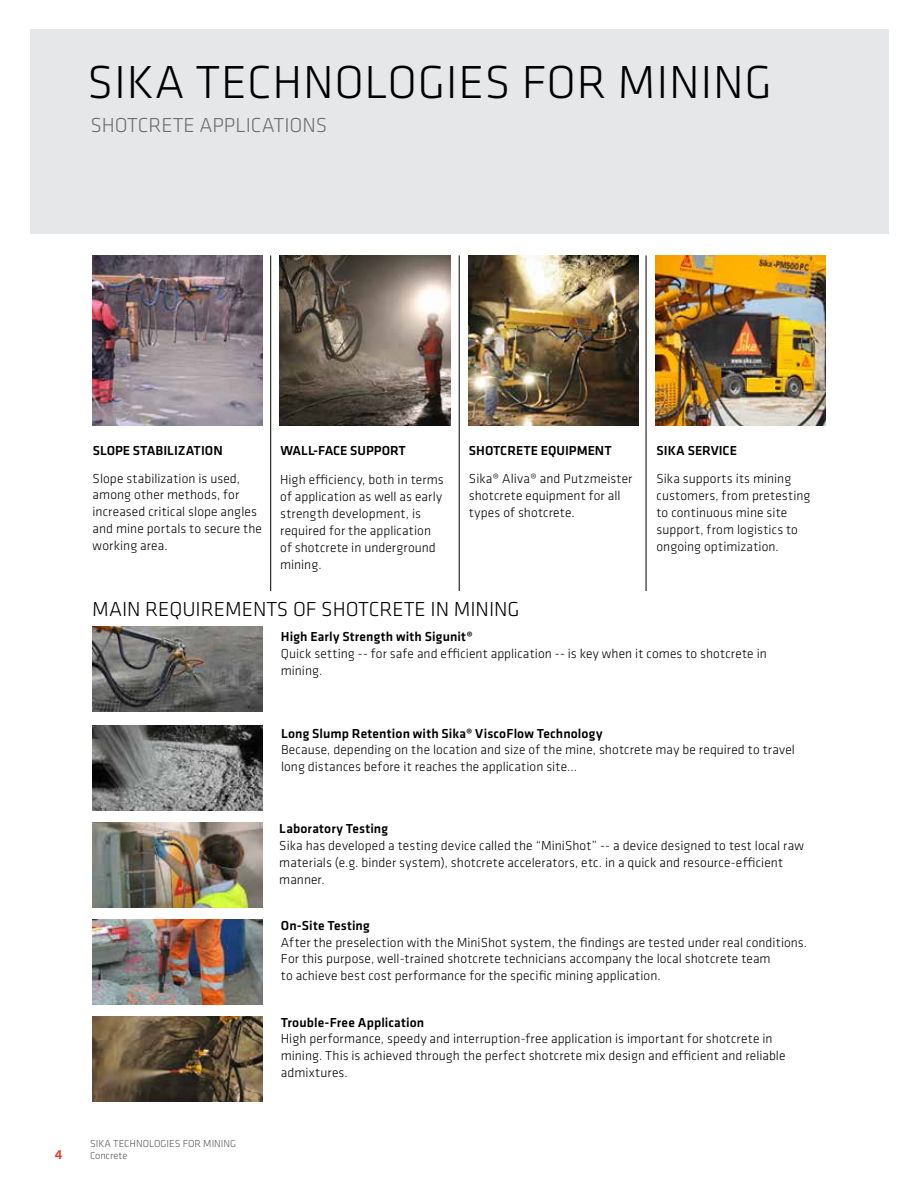
<style>
.page{position:relative;width:918px;height:1188px;background:#fff}
.page>*{position:absolute;margin:0;border:0;box-sizing:border-box;transform-origin:0 0}
.t1{font:300 48px "Klavika";letter-spacing:.015em;color:#000}
.t2{font:300 21px "Klavika";color:#000}
.t3{font:300 21px "Klavika";color:#6d6e71}
.t4{font:300 13.5px/17px "Klavika";letter-spacing:.01em;color:#000}
.t5{font:500 13.5px "Klavika";letter-spacing:.005em;color:#000}
.t6{font:500 13.5px "Klavika";color:#ee3524}
.t7{font:300 10.5px/12.6px "Klavika";color:#58595b}
</style>
<div class="page">
<div style="left:30px;top:30px;width:858px;height:204px;background:#e6e7e8"></div>
<img style="left:468px;top:255px;width:170px;height:171px">
<img style="left:656px;top:255px;width:170px;height:171px">
<img style="left:92px;top:726px;width:171px;height:85px">
<img style="left:92px;top:255px;width:171px;height:171px">
<img style="left:280px;top:255px;width:170px;height:171px">
<img style="left:92px;top:627px;width:171px;height:85px">
<img style="left:92px;top:823px;width:171px;height:85px">
<img style="left:92px;top:919px;width:171px;height:85px">
<img style="left:92px;top:1016px;width:171px;height:85px">
<hr style="left:270px;top:255px;width:1px;height:336px;background:#000">
<hr style="left:459px;top:255px;width:1px;height:336px;background:#000">
<hr style="left:646px;top:255px;width:1px;height:336px;background:#000">
<h1 class="t1" style="left:87px;top:53px;width:686px">SIKA TECHNOLOGIES FOR MINING</h1>
<h2 class="t3" style="left:90px;top:112px;width:239px">SHOTCRETE APPLICATIONS</h2>
<p class="t5" style="left:93px;top:442px;width:131px">SLOPE STABILIZATION</p>
<p class="t5" style="left:280px;top:442px;width:127px">WALL-FACE SUPPORT</p>
<p class="t5" style="left:469px;top:442px;width:144px">SHOTCRETE EQUIPMENT</p>
<p class="t5" style="left:657px;top:442px;width:82px">SIKA SERVICE</p>
<p class="t4" style="left:93px;top:469px;width:171px">Slope stabilization is used, among other methods, for increased critical slope angles and mine portals to secure the working area.</p>
<p class="t4" style="left:280px;top:471px;width:165px">High efficiency, both in terms of application as well as early strength development, is required for the application of shotcrete in underground mining.</p>
<p class="t4" style="left:469px;top:470px;width:165px">Sika® Aliva® and Putzmeister shotcrete equipment for all types of shotcrete.</p>
<p class="t4" style="left:657px;top:470px;width:155px">Sika supports its mining customers, from pretesting to continuous mine site support, from logistics to ongoing optimization.</p>
<h2 class="t2" style="left:92px;top:597px;width:429px">MAIN REQUIREMENTS OF SHOTCRETE IN MINING</h2>
<p class="t5" style="left:281px;top:627px;width:193px">High Early Strength with Sigunit®</p>
<p class="t4" style="left:281px;top:645px;width:487px">Quick setting -- for safe and efficient application -- is key when it comes to shotcrete in mining.</p>
<p class="t5" style="left:281px;top:724px;width:323px">Long Slump Retention with Sika® ViscoFlow Technology</p>
<p class="t4" style="left:281px;top:741px;width:516px">Because, depending on the location and size of the mine, shotcrete may be required to travel long distances before it reaches the application site...</p>
<p class="t6" style="left:55px;top:1146px;width:9px">4</p>
<p class="t7" style="left:90px;top:1137px;width:148px">SIKA TECHNOLOGIES FOR MINING<br>Concrete</p>
<p class="t5" style="left:279px;top:819px;width:110px">Laboratory Testing</p>
<p class="t4" style="left:279px;top:837px;width:526px">Sika has developed a testing device called the “MiniShot” -- a device designed to test local raw materials (e.g. binder system), shotcrete accelerators, etc. in a quick and resource-efficient manner.</p>
<p class="t5" style="left:281px;top:916px;width:90px">On-Site Testing</p>
<p class="t4" style="left:281px;top:933px;width:528px">After the preselection with the MiniShot system, the findings are tested under real conditions.<br>For this purpose, well-trained shotcrete technicians accompany the local shotcrete team<br>to achieve best cost performance for the specific mining application.</p>
<p class="t5" style="left:281px;top:1013px;width:145px">Trouble-Free Application</p>
<p class="t4" style="left:281px;top:1030px;width:506px">High performance, speedy and interruption-free application is important for shotcrete in mining. This is achieved through the perfect shotcrete mix design and efficient and reliable admixtures.</p>
</div>
